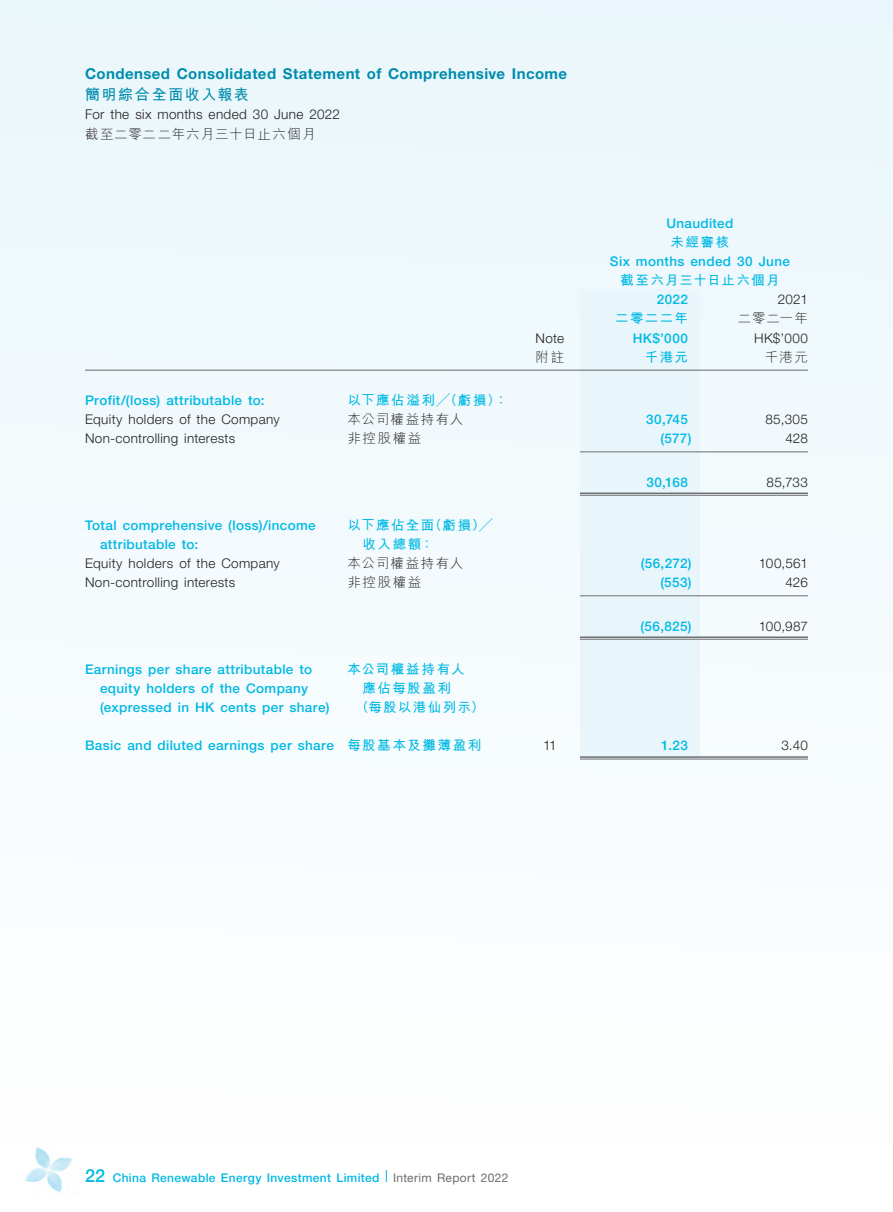
<style>
.page{position:relative;width:893px;height:1212px;background:#fff}
.page>*{position:absolute;margin:0;border:0;box-sizing:border-box;transform-origin:0 0}
.t1{font:700 15px "Helvetica Neue LT Std";letter-spacing:.03em;color:#008dad}
.t2{font:700 15px "M Hei HK";letter-spacing:.1em;color:#008dad}
.t3{font:300 13.5px "Helvetica Neue LT Std";letter-spacing:.025em;color:#231f20}
.t4{font:300 13.5px "M Hei HK";letter-spacing:.06em;color:#231f20}
._15_Table_Stub{font:500 13.35px/19.2px "Helvetica Neue LT Std";letter-spacing:.025em;color:#00b9e4}
._15_Table_Stub-2{font:300 13.35px "Helvetica Neue LT Std";letter-spacing:.025em;color:#231f20}
._01_Body_Text{font:500 13.35px "Helvetica Neue LT Std";letter-spacing:.025em;color:#00b9e4}
._15_Table_Stub-3{font:700 13.35px/19.2px "M Hei HK";letter-spacing:.11em;color:#00b9e4}
._01_Body_Text-2{font:300 13.35px "Helvetica Neue LT Std";letter-spacing:.015em;color:#231f20}
._15_Table_Stub-4{font:300 13.35px "M Hei HK";letter-spacing:.11em;color:#231f20}
._01_Body_Text-3{font:700 13.35px "M Hei HK";letter-spacing:.1em;color:#00b9e4}
._01_Body_Text-4{font:300 13.35px "M Hei HK";letter-spacing:.085em;color:#231f20}
.t5{font:500 12px "Helvetica Neue LT Std";letter-spacing:.03em;color:#00b9e4}
.s1{font-size:18px}
.s2{font-weight:400;color:#6c6d70}
</style>
<div class="page">
<div style="left:0;top:0;width:893px;height:1144px;background:#f4fafd"></div>
<svg style="left:386px;top:1170px;width:1px;height:12px"></svg>
<img style="left:18px;top:1142px;width:62px;height:51px">
<div style="left:580px;top:289px;width:120px;height:470px;background:#e8f6fb"></div>
<hr style="left:85px;top:370px;width:262px;height:1px;background:#6c6d70">
<hr style="left:347px;top:370px;width:173px;height:1px;background:#6c6d70">
<hr style="left:520px;top:370px;width:60px;height:1px;background:#6c6d70">
<hr style="left:580px;top:370px;width:120px;height:1px;background:#6c6d70">
<hr style="left:700px;top:370px;width:108px;height:1px;background:#6c6d70">
<hr style="left:580px;top:451px;width:120px;height:1px;background:#6c6d70">
<hr style="left:700px;top:451px;width:108px;height:1px;background:#6c6d70">
<hr style="left:580px;top:492px;width:120px;height:2px;background:#6c6d70">
<hr style="left:580px;top:495px;width:120px;height:1px;background:#6c6d70">
<hr style="left:700px;top:492px;width:108px;height:2px;background:#6c6d70">
<hr style="left:700px;top:495px;width:108px;height:1px;background:#6c6d70">
<hr style="left:580px;top:595px;width:120px;height:1px;background:#6c6d70">
<hr style="left:700px;top:595px;width:108px;height:1px;background:#6c6d70">
<hr style="left:580px;top:636px;width:120px;height:2px;background:#6c6d70">
<hr style="left:580px;top:639px;width:120px;height:1px;background:#6c6d70">
<hr style="left:700px;top:636px;width:108px;height:2px;background:#6c6d70">
<hr style="left:700px;top:639px;width:108px;height:1px;background:#6c6d70">
<hr style="left:580px;top:756px;width:120px;height:2px;background:#6c6d70">
<hr style="left:580px;top:759px;width:120px;height:1px;background:#6c6d70">
<hr style="left:700px;top:756px;width:108px;height:2px;background:#6c6d70">
<hr style="left:700px;top:759px;width:108px;height:1px;background:#6c6d70">
<p class="t1" style="left:85px;top:64px;width:484px">Condensed Consolidated Statement of Comprehensive Income</p>
<p class="t2" style="left:85px;top:84px;width:165px">簡明綜合全面收入報表</p>
<p class="t3" style="left:85px;top:106px;width:256px">For the six months ended 30 June 2022</p>
<p class="t4" style="left:85px;top:127px;width:232px">截至二零二二年六月三十日止六個月</p>
<p class="_01_Body_Text" style="left:666px;top:215px;width:69px">Unaudited</p>
<p class="_01_Body_Text-3" style="left:670px;top:232px;width:61px">未經審核</p>
<p class="_01_Body_Text" style="left:610px;top:253px;width:181px">Six months ended 30 June</p>
<p class="_01_Body_Text-3" style="left:620px;top:271px;width:161px">截至六月三十日止六個月</p>
<p class="_01_Body_Text" style="left:657px;top:292px;width:33px">2022</p>
<p class="_01_Body_Text-2" style="left:778px;top:291px;width:32px">2021</p>
<p class="_01_Body_Text-3" style="left:615px;top:309px;width:74px">二零二二年</p>
<p class="_01_Body_Text-4" style="left:738px;top:312px;width:71px">二零二一年</p>
<p class="_01_Body_Text-2" style="left:536px;top:330px;width:30px">Note</p>
<p class="_01_Body_Text" style="left:633px;top:330px;width:57px">HK$’000</p>
<p class="_01_Body_Text-2" style="left:754px;top:330px;width:55px">HK$’000</p>
<p class="_01_Body_Text-4" style="left:536px;top:350px;width:30px">附註</p>
<p class="_01_Body_Text-3" style="left:645px;top:347px;width:44px">千港元</p>
<p class="_01_Body_Text-4" style="left:765px;top:350px;width:45px">千港元</p>
<p class="_15_Table_Stub" style="left:85px;top:390px;width:181px">Profit/(loss) attributable to:</p>
<p class="_15_Table_Stub-3" style="left:347px;top:389px;width:162px">以下應佔溢利╱（虧損）：</p>
<p class="_15_Table_Stub-2" style="left:85px;top:411px;width:196px">Equity holders of the Company</p>
<p class="_15_Table_Stub-4" style="left:347px;top:412px;width:117px">本公司權益持有人</p>
<p class="_01_Body_Text" style="left:646px;top:411px;width:43px">30,745</p>
<p class="_01_Body_Text-2" style="left:765px;top:411px;width:44px">85,305</p>
<p class="_15_Table_Stub-2" style="left:85px;top:430px;width:152px">Non-controlling interests</p>
<p class="_15_Table_Stub-4" style="left:347px;top:431px;width:75px">非控股權益</p>
<p class="_01_Body_Text" style="left:660px;top:431px;width:33px">(577)</p>
<p class="_01_Body_Text-2" style="left:785px;top:430px;width:24px">428</p>
<p class="_01_Body_Text" style="left:646px;top:474px;width:43px">30,168</p>
<p class="_01_Body_Text-2" style="left:767px;top:474px;width:43px">85,733</p>
<p class="_15_Table_Stub" style="left:100px;top:515px;width:217px;text-indent:-15px">Total comprehensive (loss)/income attributable to:</p>
<p class="_15_Table_Stub-3" style="left:362px;top:514px;width:132px;text-indent:-15px">以下應佔全面（虧損）╱收入總額：</p>
<p class="_15_Table_Stub-2" style="left:85px;top:555px;width:196px">Equity holders of the Company</p>
<p class="_15_Table_Stub-4" style="left:347px;top:556px;width:117px">本公司權益持有人</p>
<p class="_01_Body_Text" style="left:641px;top:555px;width:52px">(56,272)</p>
<p class="_01_Body_Text-2" style="left:759px;top:555px;width:50px">100,561</p>
<p class="_15_Table_Stub-2" style="left:85px;top:574px;width:152px">Non-controlling interests</p>
<p class="_15_Table_Stub-4" style="left:347px;top:575px;width:75px">非控股權益</p>
<p class="_01_Body_Text" style="left:660px;top:574px;width:33px">(553)</p>
<p class="_01_Body_Text-2" style="left:785px;top:574px;width:24px">426</p>
<p class="_01_Body_Text" style="left:641px;top:618px;width:53px">(56,825)</p>
<p class="_01_Body_Text-2" style="left:759px;top:618px;width:51px">100,987</p>
<p class="_15_Table_Stub" style="left:100px;top:659px;width:231px;text-indent:-15px">Earnings per share attributable to equity holders of the Company (expressed in HK cents per share)</p>
<p class="_15_Table_Stub-3" style="left:347px;top:658px;width:119px">本公司權益持有人</p>
<p class="_15_Table_Stub-3" style="left:362px;top:677px;width:90px">應佔每股盈利</p>
<p class="_15_Table_Stub-3" style="left:356px;top:696px;width:130px">（每股以港仙列示）</p>
<p class="_15_Table_Stub" style="left:85px;top:736px;width:250px">Basic and diluted earnings per share</p>
<p class="_15_Table_Stub-3" style="left:347px;top:735px;width:135px">每股基本及攤薄盈利</p>
<p class="_01_Body_Text-2" style="left:543px;top:737px;width:15px">11</p>
<p class="_01_Body_Text" style="left:661px;top:738px;width:28px">1.23</p>
<p class="_01_Body_Text-2" style="left:781px;top:737px;width:28px">3.40</p>
<p class="t5" style="left:85px;top:1170px;width:425px"><span class="s1">22</span> China Renewable Energy Investment Limited <span class="s2">Interim Report 2022</span></p>
</div>
